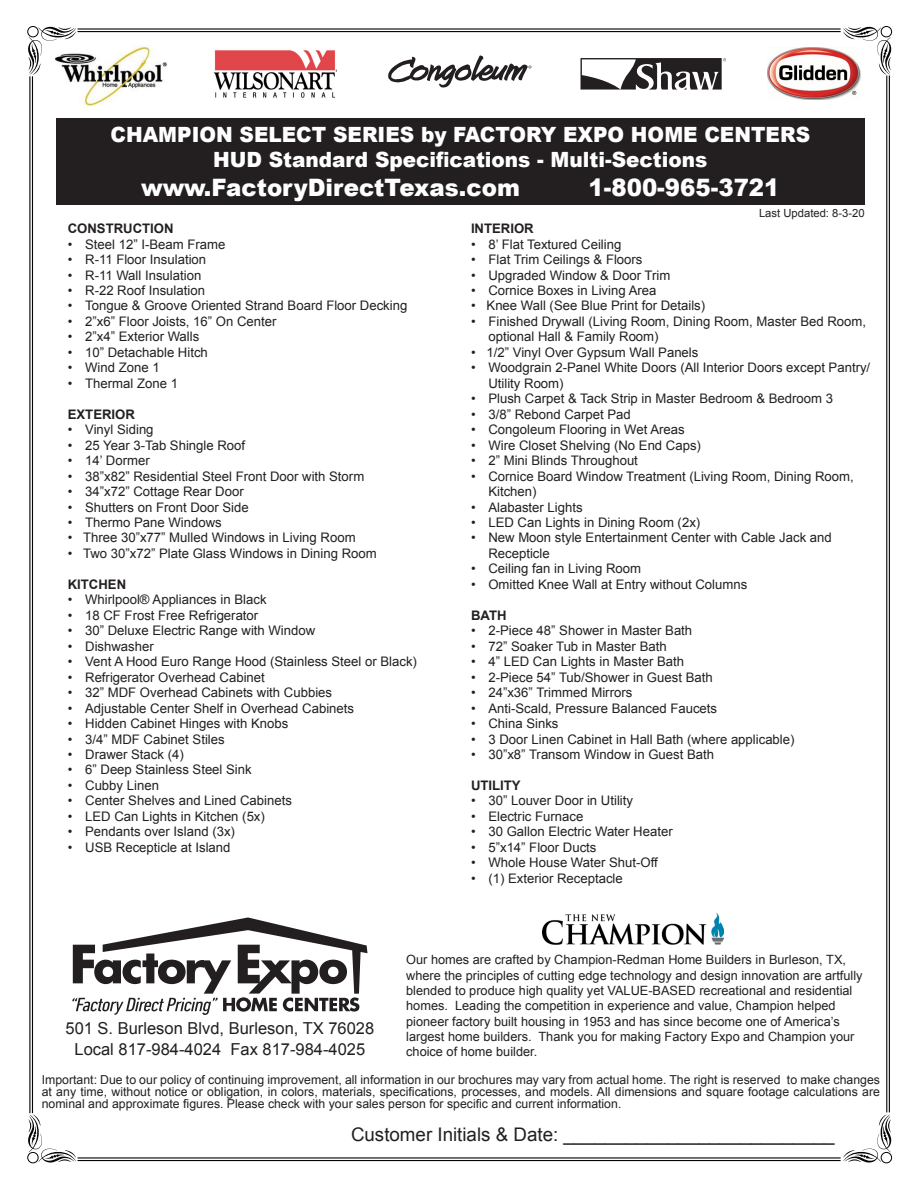
<style>
.page{position:relative;width:918px;height:1188px;background:#fff}
.page>*{position:absolute;margin:0;border:0;box-sizing:border-box;transform-origin:0 0}
.t1{font:900 24px "Arial";color:#fff;scale:.95 1}
.t2{font:900 21px "Arial";color:#fff;scale:.95 1}
.t3{font:18.75px "Arial";color:#231f20}
.t4{font:16.5px "Arial";color:#231f20}
.t5{font:13.2px/15.5px "Arial";color:#231f20}
.t6{font:700 13.2px "Arial";color:#231f20}
.t7{font:12.75px/15.3px "Arial";color:#231f20}
.heading_new{font:12.3px/12px "Arial";color:#231f20;text-align:justify}
.t8{font:11.25px "Arial";color:#231f20}
</style>
<div class="page">
<div style="left:56px;top:119px;width:809px;height:86px;background:#231f20"></div>
<svg style="left:72px;top:917px;width:295px;height:98px"></svg>
<img style="left:543px;top:913px;width:181px;height:31px">
<svg style="left:580px;top:58px;width:146px;height:32px"></svg>
<img style="left:67px;top:45px;width:100px;height:62px">
<svg style="left:389px;top:56px;width:143px;height:31px"></svg>
<img style="left:768px;top:47px;width:92px;height:53px">
<img style="left:213px;top:50px;width:124px;height:48px">
<svg style="left:843px;top:1115px;width:48px;height:48px"></svg>
<div style="left:881px;top:1152px;width:11px;height:11px;border:1px solid #040503;border-radius:50%"></div>
<svg style="left:843px;top:27px;width:48px;height:48px"></svg>
<div style="left:881px;top:26px;width:11px;height:11px;border:1px solid #040503;border-radius:50%"></div>
<svg style="left:28px;top:1115px;width:48px;height:48px"></svg>
<div style="left:27px;top:1152px;width:12px;height:11px;border:1px solid #040503;border-radius:50%"></div>
<svg style="left:28px;top:27px;width:48px;height:48px"></svg>
<div style="left:27px;top:26px;width:12px;height:11px;border:1px solid #040503;border-radius:50%"></div>
<hr style="left:29px;top:76px;width:1px;height:1037px;background:#040503">
<hr style="left:32px;top:76px;width:1px;height:1037px;background:#040503">
<hr style="left:886px;top:76px;width:1px;height:1036px;background:#040503">
<hr style="left:889px;top:76px;width:1px;height:1036px;background:#040503">
<hr style="left:78px;top:31px;width:763px;height:1px;background:#040503">
<hr style="left:78px;top:28px;width:763px;height:2px;background:#040503">
<hr style="left:78px;top:1160px;width:763px;height:1px;background:#040503">
<hr style="left:78px;top:1157px;width:763px;height:2px;background:#040503">
<p class="t2" style="left:110px;top:119px;width:738px">CHAMPION SELECT SERIES by FACTORY EXPO HOME CENTERS</p>
<p class="t2" style="left:213px;top:145px;width:522px">HUD Standard Specifications - Multi-Sections</p>
<p class="t1" style="left:141px;top:170px;width:400px">www.FactoryDirectTexas.com</p>
<p class="t1" style="left:589px;top:170px;width:202px">1-800-965-3721</p>
<p class="t6" style="left:68px;top:220px;width:107px">CONSTRUCTION</p>
<p class="t5" style="left:68px;top:236px;width:159px">• Steel 12” I-Beam Frame</p>
<p class="t5" style="left:68px;top:252px;width:140px">• R-11 Floor Insulation</p>
<p class="t5" style="left:68px;top:267px;width:135px">• R-11 Wall Insulation</p>
<p class="t5" style="left:68px;top:283px;width:139px">• R-22 Roof Insulation</p>
<p class="t5" style="left:68px;top:298px;width:341px">• Tongue &amp; Groove Oriented Strand Board Floor Decking</p>
<p class="t5" style="left:68px;top:314px;width:210px">• 2”x6” Floor Joists, 16” On Center</p>
<p class="t5" style="left:68px;top:329px;width:133px">• 2”x4” Exterior Walls</p>
<p class="t5" style="left:68px;top:345px;width:142px">• 10” Detachable Hitch</p>
<p class="t5" style="left:68px;top:360px;width:93px">• Wind Zone 1</p>
<p class="t5" style="left:68px;top:376px;width:112px">• Thermal Zone 1</p>
<p class="t6" style="left:68px;top:405px;width:69px">EXTERIOR</p>
<p class="t5" style="left:68px;top:422px;width:87px">• Vinyl Siding</p>
<p class="t5" style="left:68px;top:437px;width:179px">• 25 Year 3-Tab Shingle Roof</p>
<p class="t5" style="left:68px;top:453px;width:83px">• 14’ Dormer</p>
<p class="t5" style="left:68px;top:468px;width:298px">• 38”x82” Residential Steel Front Door with Storm</p>
<p class="t5" style="left:68px;top:484px;width:177px">• 34”x72” Cottage Rear Door</p>
<p class="t5" style="left:68px;top:499px;width:183px">• Shutters on Front Door Side</p>
<p class="t5" style="left:68px;top:515px;width:156px">• Thermo Pane Windows</p>
<p class="t5" style="left:68px;top:530px;width:289px">• Three 30”x77” Mulled Windows in Living Room</p>
<p class="t5" style="left:68px;top:546px;width:311px">• Two 30”x72” Plate Glass Windows in Dining Room</p>
<p class="t6" style="left:68px;top:575px;width:60px">KITCHEN</p>
<p class="t5" style="left:68px;top:592px;width:200px">• Whirlpool® Appliances in Black</p>
<p class="t5" style="left:68px;top:608px;width:192px">• 18 CF Frost Free Refrigerator</p>
<p class="t5" style="left:68px;top:623px;width:249px">• 30” Deluxe Electric Range with Window</p>
<p class="t5" style="left:68px;top:639px;width:88px">• Dishwasher</p>
<p class="t5" style="left:68px;top:654px;width:351px">• Vent A Hood Euro Range Hood (Stainless Steel or Black)</p>
<p class="t5" style="left:68px;top:669px;width:199px">• Refrigerator Overhead Cabinet</p>
<p class="t5" style="left:68px;top:685px;width:266px">• 32” MDF Overhead Cabinets with Cubbies</p>
<p class="t5" style="left:68px;top:700px;width:288px">• Adjustable Center Shelf in Overhead Cabinets</p>
<p class="t5" style="left:68px;top:716px;width:222px">• Hidden Cabinet Hinges with Knobs</p>
<p class="t5" style="left:68px;top:731px;width:158px">• 3/4” MDF Cabinet Stiles</p>
<p class="t5" style="left:68px;top:747px;width:118px">• Drawer Stack (4)</p>
<p class="t5" style="left:68px;top:762px;width:186px">• 6” Deep Stainless Steel Sink</p>
<p class="t5" style="left:68px;top:778px;width:93px">• Cubby Linen</p>
<p class="t5" style="left:68px;top:793px;width:226px">• Center Shelves and Lined Cabinets</p>
<p class="t5" style="left:68px;top:809px;width:199px">• LED Can Lights in Kitchen (5x)</p>
<p class="t5" style="left:68px;top:824px;width:169px">• Pendants over Island (3x)</p>
<p class="t5" style="left:68px;top:840px;width:164px">• USB Recepticle at Island</p>
<p class="t8" style="left:759px;top:206px;width:107px">Last Updated: 8-3-20</p>
<p class="t6" style="left:471px;top:220px;width:64px">INTERIOR</p>
<p class="t5" style="left:471px;top:236px;width:152px">• 8’ Flat Textured Ceiling</p>
<p class="t5" style="left:471px;top:252px;width:173px">• Flat Trim Ceilings &amp; Floors</p>
<p class="t5" style="left:471px;top:267px;width:201px">• Upgraded Window &amp; Door Trim</p>
<p class="t5" style="left:471px;top:283px;width:187px">• Cornice Boxes in Living Area</p>
<p class="t5" style="left:471px;top:298px;width:236px">• Knee Wall (See Blue Print for Details)</p>
<p class="t5" style="left:488px;top:314px;width:379px;text-indent:-17px">• Finished Drywall (Living Room, Dining Room, Master Bed Room, optional Hall &amp; Family Room)</p>
<p class="t5" style="left:471px;top:345px;width:229px">• 1/2” Vinyl Over Gypsum Wall Panels</p>
<p class="t5" style="left:488px;top:360px;width:383px;text-indent:-17px">• Woodgrain 2-Panel White Doors (All Interior Doors except Pantry/<br>Utility Room)</p>
<p class="t5" style="left:471px;top:391px;width:364px">• Plush Carpet &amp; Tack Strip in Master Bedroom &amp; Bedroom 3</p>
<p class="t5" style="left:471px;top:407px;width:161px">• 3/8” Rebond Carpet Pad</p>
<p class="t5" style="left:471px;top:422px;width:215px">• Congoleum Flooring in Wet Areas</p>
<p class="t5" style="left:471px;top:437px;width:232px">• Wire Closet Shelving (No End Caps)</p>
<p class="t5" style="left:471px;top:453px;width:168px">• 2” Mini Blinds Throughout</p>
<p class="t5" style="left:488px;top:468px;width:367px;text-indent:-17px">• Cornice Board Window Treatment (Living Room, Dining Room,<br>Kitchen)</p>
<p class="t5" style="left:471px;top:499px;width:113px">• Alabaster Lights</p>
<p class="t5" style="left:471px;top:515px;width:231px">• LED Can Lights in Dining Room (2x)</p>
<p class="t5" style="left:488px;top:530px;width:345px;text-indent:-17px">• New Moon style Entertainment Center with Cable Jack and<br>Recepticle</p>
<p class="t5" style="left:471px;top:561px;width:172px">• Ceiling fan in Living Room</p>
<p class="t5" style="left:471px;top:577px;width:278px">• Omitted Knee Wall at Entry without Columns</p>
<p class="t6" style="left:471px;top:606px;width:37px">BATH</p>
<p class="t5" style="left:471px;top:623px;width:223px">• 2-Piece 48” Shower in Master Bath</p>
<p class="t5" style="left:471px;top:639px;width:197px">• 72” Soaker Tub in Master Bath</p>
<p class="t5" style="left:471px;top:654px;width:215px">• 4” LED Can Lights in Master Bath</p>
<p class="t5" style="left:471px;top:669px;width:243px">• 2-Piece 54” Tub/Shower in Guest Bath</p>
<p class="t5" style="left:471px;top:685px;width:163px">• 24”x36” Trimmed Mirrors</p>
<p class="t5" style="left:471px;top:700px;width:248px">• Anti-Scald, Pressure Balanced Faucets</p>
<p class="t5" style="left:471px;top:716px;width:89px">• China Sinks</p>
<p class="t5" style="left:471px;top:731px;width:325px">• 3 Door Linen Cabinet in Hall Bath (where applicable)</p>
<p class="t5" style="left:471px;top:747px;width:245px">• 30”x8” Transom Window in Guest Bath</p>
<p class="t6" style="left:471px;top:777px;width:51px">UTILITY</p>
<p class="t5" style="left:471px;top:793px;width:164px">• 30” Louver Door in Utility</p>
<p class="t5" style="left:471px;top:809px;width:114px">• Electric Furnace</p>
<p class="t5" style="left:471px;top:824px;width:203px">• 30 Gallon Electric Water Heater</p>
<p class="t5" style="left:471px;top:840px;width:127px">• 5”x14” Floor Ducts</p>
<p class="t5" style="left:471px;top:855px;width:188px">• Whole House Water Shut-Off</p>
<p class="t5" style="left:471px;top:871px;width:153px">• (1) Exterior Receptacle</p>
<p class="t7" style="left:406px;top:952px;width:458px">Our homes are crafted by Champion-Redman Home Builders in Burleson, TX, where the principles of cutting edge technology and design innovation are artfully blended to produce high quality yet VALUE-BASED recreational and residential homes. Leading the competition in experience and value, Champion helped pioneer factory built housing in 1953 and has since become one of America’s largest home builders. Thank you for making Factory Expo and Champion your choice of home builder.</p>
<p class="heading_new" style="left:42px;top:1073px;width:840px">Important: Due to our policy of continuing improvement, all information in our brochures may vary from actual home. The right is reserved to make changes at any time, without notice or obligation, in colors, materials, specifications, processes, and models. All dimensions and square footage calculations are nominal and approximate figures. Please check with your sales person for specific and current information.</p>
<p class="t3" style="left:351px;top:1122px;width:485px">Customer Initials &amp; Date: __________________________</p>
<p class="t4" style="left:65px;top:1018px;width:310px">501 S. Burleson Blvd, Burleson, TX 76028</p>
<p class="t4" style="left:74px;top:1039px;width:292px">Local 817-984-4024 Fax 817-984-4025</p>
</div>
